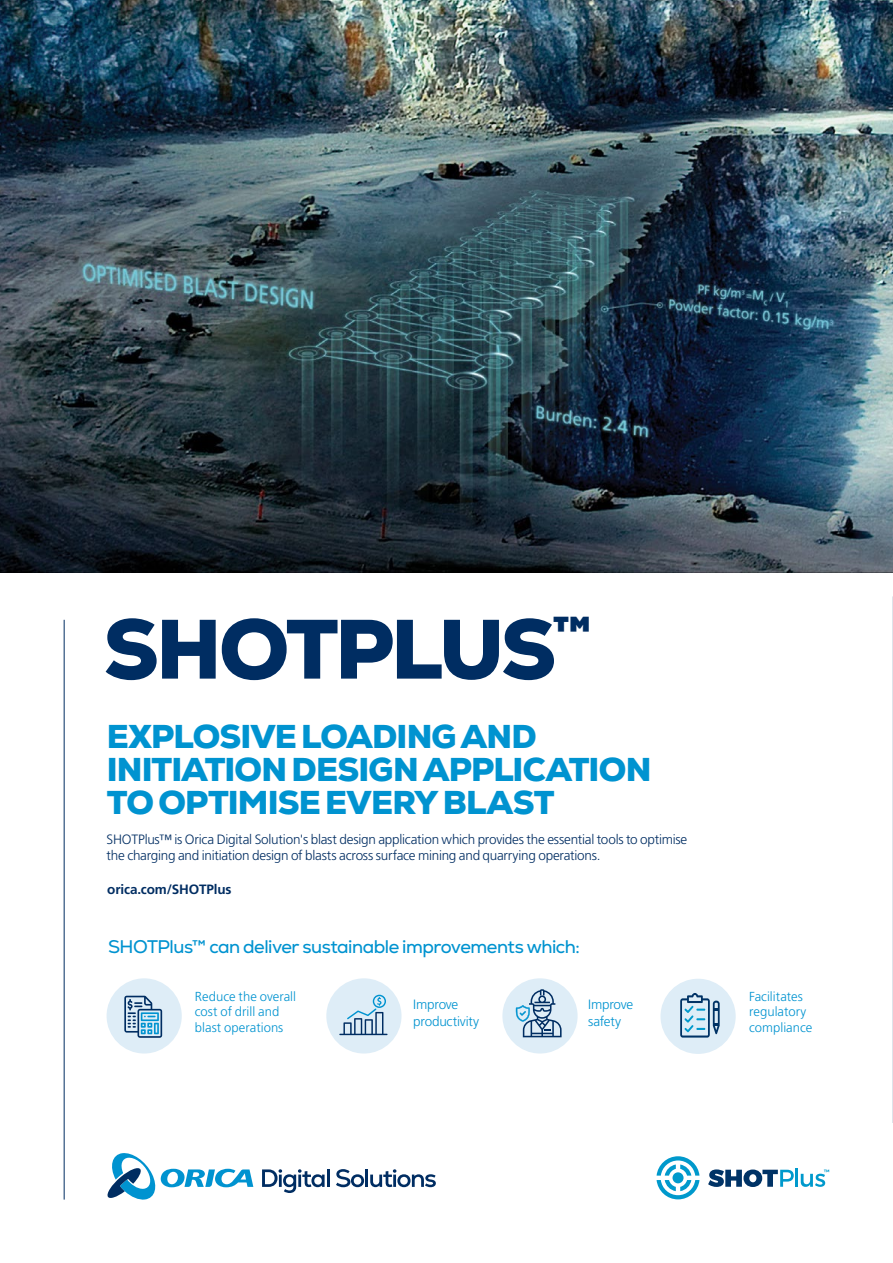
<style>
.page{position:relative;width:893px;height:1263px;background:#fff}
.page>*{position:absolute;margin:0;border:0;box-sizing:border-box;transform-origin:0 0}
.t1{font:900 84px "Nexa";letter-spacing:-.04em;color:#002d62}
.t2{font:900 33px/33px "Nexa";letter-spacing:-.025em;color:#0093d0}
.t3{font:18.3px "Nexa";letter-spacing:-.025em;color:#0093d0}
.t4{font:13.5px/16.5px "Frutiger LT 45 Lt";letter-spacing:-.015em;color:#002d62}
.t5{font:13.5px/16.5px "Frutiger LT 45 Lt";letter-spacing:-.02em;color:#0093d0}
.t6{font:13.5px "Frutiger LT 65 Bd";letter-spacing:-.01em;color:#002d62}
.t7{font:13.05px/15.6px "Frutiger LT 45 Lt";color:#0093d0}
</style>
<div class="page">
<img style="left:0;top:0;width:893px;height:573px">
<hr style="left:64px;top:620px;width:1px;height:579px;background:#002d62">
<svg style="left:108px;top:1153px;width:145px;height:46px"></svg>
<svg style="left:262px;top:1169px;width:67px;height:24px"></svg>
<svg style="left:336px;top:1169px;width:28px;height:18px"></svg>
<hr style="left:365px;top:1169px;width:3px;height:18px;background:#002d62">
<svg style="left:370px;top:1169px;width:66px;height:18px"></svg>
<svg style="left:708px;top:1169px;width:86px;height:18px"></svg>
<hr style="left:795px;top:1169px;width:3px;height:18px;background:#09c">
<svg style="left:801px;top:1169px;width:28px;height:18px"></svg>
<svg style="left:657px;top:1156px;width:42px;height:43px"></svg>
<div style="left:672px;top:1172px;width:11px;height:11px;background:#09c;border-radius:50%"></div>
<div style="left:502px;top:978px;width:76px;height:75px;background:#deedf7;border-radius:50%"></div>
<svg style="left:516px;top:989px;width:46px;height:48px"></svg>
<div style="left:660px;top:979px;width:76px;height:75px;background:#deedf7;border-radius:50%"></div>
<svg style="left:680px;top:993px;width:40px;height:44px"></svg>
<div style="left:107px;top:978px;width:75px;height:75px;background:#deedf7;border-radius:50%"></div>
<svg style="left:124px;top:996px;width:38px;height:42px"></svg>
<div style="left:326px;top:978px;width:75px;height:75px;background:#deedf7;border-radius:50%"></div>
<svg style="left:339px;top:995px;width:49px;height:40px"></svg>
<hr style="left:892px;top:596px;width:1px;height:527px;background:#002d62">
<h1 class="t1" style="left:103px;top:595px;width:490px">SHOTPLUS<sup>™</sup></h1>
<h2 class="t2" style="left:107px;top:720px;width:546px">EXPLOSIVE LOADING AND<br>INITIATION DESIGN APPLICATION<br>TO OPTIMISE EVERY BLAST</h2>
<p class="t4" style="left:107px;top:831px;width:582px">SHOTPlus™ is Orica Digital Solution's blast design application which provides the essential tools to optimise the charging and initiation design of blasts across surface mining and quarrying operations.</p>
<p class="t6" style="left:107px;top:882px;width:126px">orica.com/SHOTPlus</p>
<h3 class="t3" style="left:108px;top:936px;width:473px">SHOTPlus™ can deliver sustainable improvements which:</h3>
<p class="t7" style="left:195px;top:988px;width:103px">Reduce the overall cost of drill and blast operations</p>
<p class="t5" style="left:413px;top:997px;width:67px">Improve productivity</p>
<p class="t5" style="left:588px;top:997px;width:47px">Improve safety</p>
<p class="t7" style="left:749px;top:988px;width:65px">Facilitates regulatory compliance</p>
</div>
